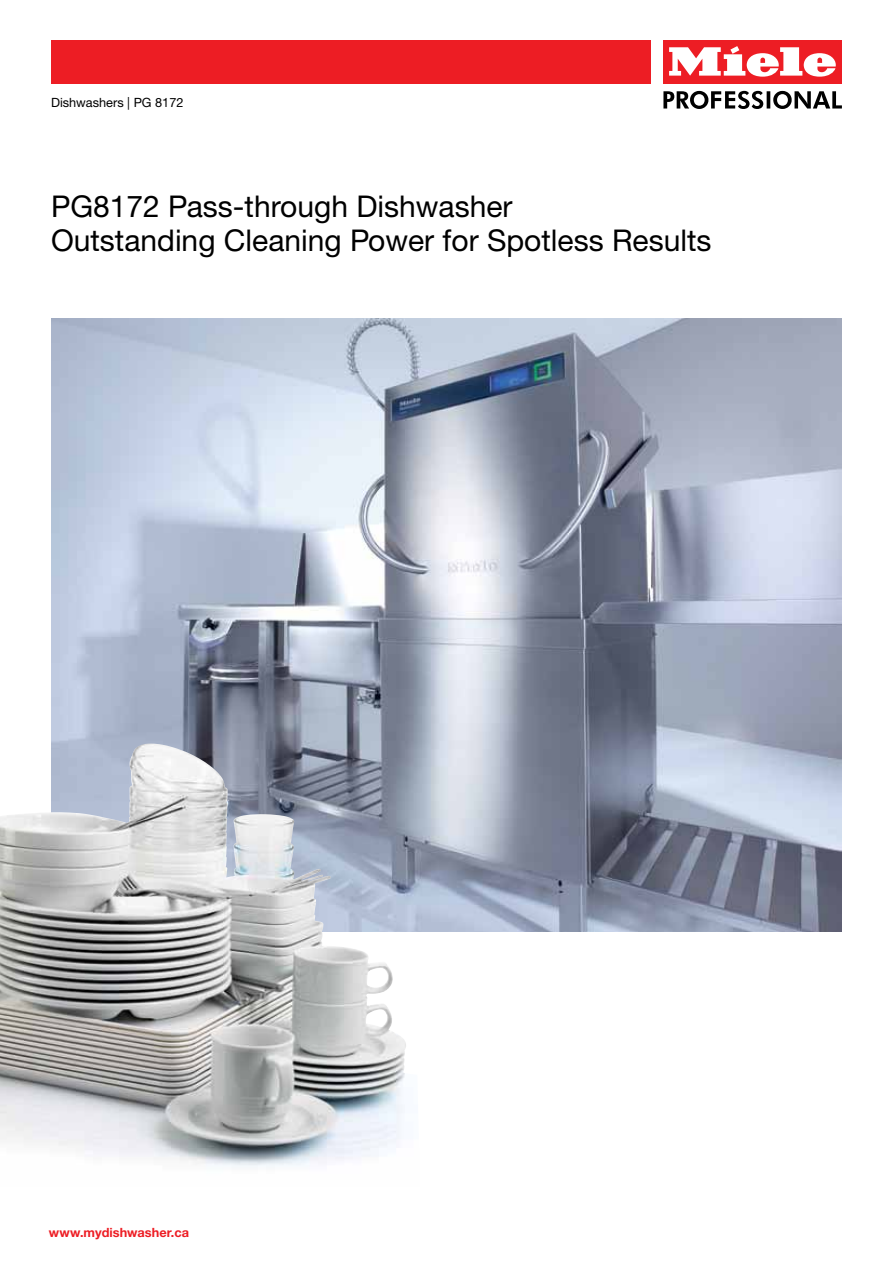
<style>
.page{position:relative;width:893px;height:1263px;background:#fff}
.page>*{position:absolute;margin:0;border:0;box-sizing:border-box;transform-origin:0 0}
.t1{font:30px/34px "Helvetica Neue LTW1 G";color:#000}
.t2{font:700 12.75px "Helvetica Neue LTW1 G";color:#ed1d24}
.t3{font:12.75px "Helvetica Neue LTW1 G";color:#000}
</style>
<div class="page">
<div style="left:51px;top:40px;width:600px;height:44px;background:#ed1d24"></div>
<svg style="left:663px;top:91px;width:179px;height:18px"></svg>
<div style="left:663px;top:40px;width:179px;height:44px;background:#ed1d24"></div>
<svg style="left:669px;top:46px;width:167px;height:31px"></svg>
<img style="left:51px;top:319px;width:791px;height:612px">
<img style="left:0;top:744px;width:420px;height:423px">
<p class="t3" style="left:51px;top:94px;width:134px">Dishwashers | PG 8172</p>
<p class="t1" style="left:51px;top:189px;width:662px">PG8172 Pass-through Dishwasher<br>Outstanding Cleaning Power for Spotless Results</p>
<p class="t2" style="left:49px;top:1225px;width:142px">www.mydishwasher.ca</p>
</div>
